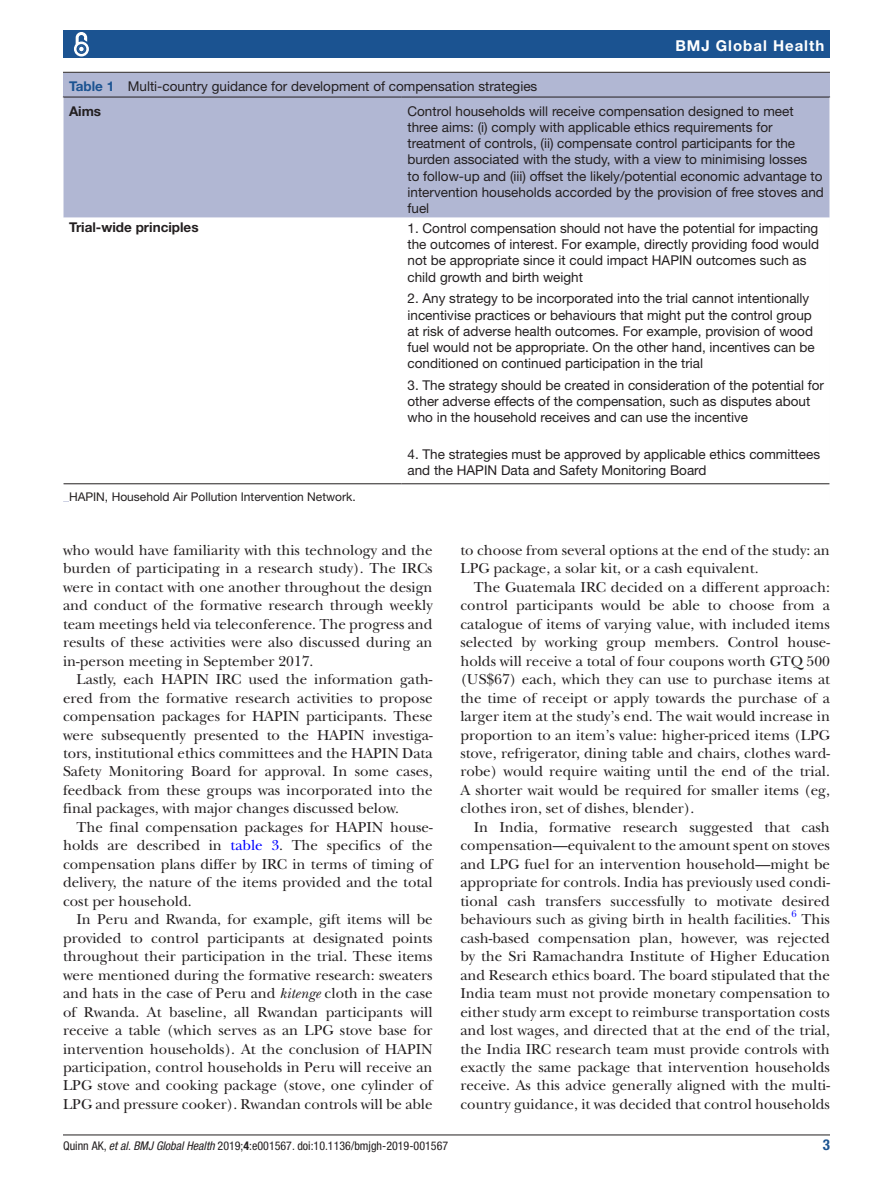
<style>
.page{position:relative;width:893px;height:1191px;background:#fff}
.page>*{position:absolute;margin:0;border:0;box-sizing:border-box;transform-origin:0 0}
.t1{font:15px/18.5px "New Baskerville";color:#231f20;text-align:justify}
.t2{font:700 15px "Helvetica Neue LT Std";letter-spacing:.065em;color:#fff}
.t3{font:700 condensed 15px "Helvetica Neue LT Std";color:#1b5391}
.t4{font:13.5px/16.2px "Helvetica Neue LT Std";color:#231f20}
.t5{font:700 13.5px "Helvetica Neue LT Std";color:#231f20}
.t6{font:condensed 12px "Helvetica Neue LT Std";color:#231f20}
.t7{font:12px "Helvetica Neue LT Std";color:#231f20}
.s1{font-weight:700;color:#1b5391}
.s2{font-weight:700}
.s3{color:#00f}
.s4{font-style:italic}
</style>
<div class="page">
<hr style="left:63px;top:1134px;width:767px;height:1px;background:#231f20">
<div style="left:63px;top:31px;width:767px;height:27px;background:#1b5391"></div>
<svg style="left:74px;top:32px;width:15px;height:25px"></svg>
<div style="left:78px;top:45px;width:7px;height:8px;border:1px solid #1b5391;border-radius:50%"></div>
<div style="left:63px;top:73px;width:767px;height:428px;background:#b1b7d3"></div>
<hr style="left:63px;top:72px;width:767px;height:1px;background:#231f20">
<div style="left:64px;top:217px;width:766px;height:284px;background:#fff"></div>
<hr style="left:63px;top:97px;width:338px;height:1px;background:#231f20">
<hr style="left:401px;top:97px;width:429px;height:1px;background:#231f20">
<hr style="left:63px;top:483px;width:338px;height:1px;background:#231f20">
<hr style="left:401px;top:483px;width:429px;height:1px;background:#231f20">
<hr style="left:63px;top:97px;width:1px;height:120px;background:#fff">
<hr style="left:63px;top:217px;width:1px;height:71px;background:#fff">
<hr style="left:63px;top:288px;width:1px;height:86px;background:#fff">
<hr style="left:63px;top:374px;width:1px;height:70px;background:#fff">
<hr style="left:63px;top:444px;width:1px;height:40px;background:#fff">
<svg style="left:63px;top:484px;width:1px;height:17px"></svg>
<hr style="left:69px;top:500px;width:761px;height:2px;background:#fff">
<p class="t2" style="left:675px;top:36px;width:150px">BMJ Global Health</p>
<p class="t4" style="left:69px;top:73px;width:470px;line-height:25px"><span class="s1">Table 1</span> Multi-country guidance for development of compensation strategies<br><span class="s2">Aims</span></p>
<p class="t4" style="left:407px;top:103px;width:418px">Control households will receive compensation designed to meet three aims: (i) comply with applicable ethics requirements for treatment of controls, (ii) compensate control participants for the burden associated with the study, with a view to minimising losses<br>to follow-up and (iii) offset the likely/potential economic advantage to intervention households accorded by the provision of free stoves and fuel</p>
<p class="t5" style="left:69px;top:218px;width:131px">Trial-wide principles</p>
<p class="t4" style="left:407px;top:220px;width:413px">1. Control compensation should not have the potential for impacting the outcomes of interest. For example, directly providing food would not be appropriate since it could impact HAPIN outcomes such as child growth and birth weight</p>
<p class="t4" style="left:407px;top:290px;width:409px">2. Any strategy to be incorporated into the trial cannot intentionally incentivise practices or behaviours that might put the control group at risk of adverse health outcomes. For example, provision of wood fuel would not be appropriate. On the other hand, incentives can be conditioned on continued participation in the trial</p>
<p class="t4" style="left:407px;top:377px;width:418px">3. The strategy should be created in consideration of the potential for other adverse effects of the compensation, such as disputes about who in the household receives and can use the incentive</p>
<p class="t4" style="left:407px;top:445px;width:414px">4. The strategies must be approved by applicable ethics committees and the HAPIN Data and Safety Monitoring Board</p>
<p class="t7" style="left:69px;top:490px;width:288px">HAPIN, Household Air Pollution Intervention Network.</p>
<p class="t1" style="left:63px;top:541px;width:371px">who would have familiarity with this technology and the burden of participating in a research study). The IRCs were in contact with one another throughout the design and conduct of the formative research through weekly team meetings held via teleconference. The progress and results of these activities were also discussed during an in-person meeting in September 2017.</p>
<p class="t1" style="left:63px;top:670px;width:371px;text-indent:14px">Lastly, each HAPIN IRC used the information gath&shy;ered from the formative research activities to propose compensation packages for HAPIN participants. These were subsequently presented to the HAPIN investiga&shy;tors, institutional ethics committees and the HAPIN Data Safety Monitoring Board for approval. In some cases, feedback from these groups was incorporated into the final packages, with major changes discussed below.</p>
<p class="t1" style="left:63px;top:818px;width:371px;text-indent:14px">The final compensation packages for HAPIN house&shy;holds are described in <span class="s3">table 3</span>. The specifics of the compensation plans differ by IRC in terms of timing of delivery, the nature of the items provided and the total cost per household.</p>
<p class="t1" style="left:63px;top:910px;width:371px;text-indent:14px">In Peru and Rwanda, for example, gift items will be provided to control participants at designated points throughout their participation in the trial. These items were mentioned during the formative research: sweaters and hats in the case of Peru and <span class="s4">kitenge</span> cloth in the case of Rwanda. At baseline, all Rwandan participants will receive a table (which serves as an LPG stove base for intervention households). At the conclusion of HAPIN participation, control households in Peru will receive an LPG stove and cooking package (stove, one cylinder of LPG and pressure cooker). Rwandan controls will be able</p>
<p class="t1" style="left:460px;top:541px;width:371px">to choose from several options at the end of the study: an<br>LPG package, a solar kit, or a cash equivalent.</p>
<p class="t1" style="left:460px;top:578px;width:371px;text-indent:14px">The Guatemala IRC decided on a different approach: control participants would be able to choose from a catalogue of items of varying value, with included items selected by working group members. Control house&shy;holds will receive a total of four coupons worth GTQ 500 (US$67) each, which they can use to purchase items at the time of receipt or apply towards the purchase of a larger item at the study’s end. The wait would increase in proportion to an item’s value: higher-priced items (LPG stove, refrigerator, dining table and chairs, clothes ward&shy;robe) would require waiting until the end of the trial.<br>A shorter wait would be required for smaller items (eg, clothes iron, set of dishes, blender).</p>
<p class="t1" style="left:460px;top:818px;width:371px;text-indent:14px">In India, formative research suggested that cash compensation—equivalent to the amount spent on stoves and LPG fuel for an intervention household—might be appropriate for controls. India has previously used condi&shy;tional cash transfers successfully to motivate desired behaviours such as giving birth in health facilities.<sup>6</sup> This cash-based compensation plan, however, was rejected by the Sri Ramachandra Institute of Higher Education and Research ethics board. The board stipulated that the India team must not provide monetary compensation to either study arm except to reimburse transportation costs and lost wages, and directed that at the end of the trial, the India IRC research team must provide controls with exactly the same package that intervention households receive. As this advice generally aligned with the multi&shy;country guidance, it was decided that control households</p>
<p class="t6" style="left:63px;top:1138px;width:387px">Quinn AK, <span class="s4">et al</span>. <span class="s4">BMJ Global Health</span> 2019;<span class="s2">4</span>:e001567. doi:10.1136/bmjgh-2019-001567</p>
<p class="t3" style="left:823px;top:1135px;width:9px">3</p>
</div>
